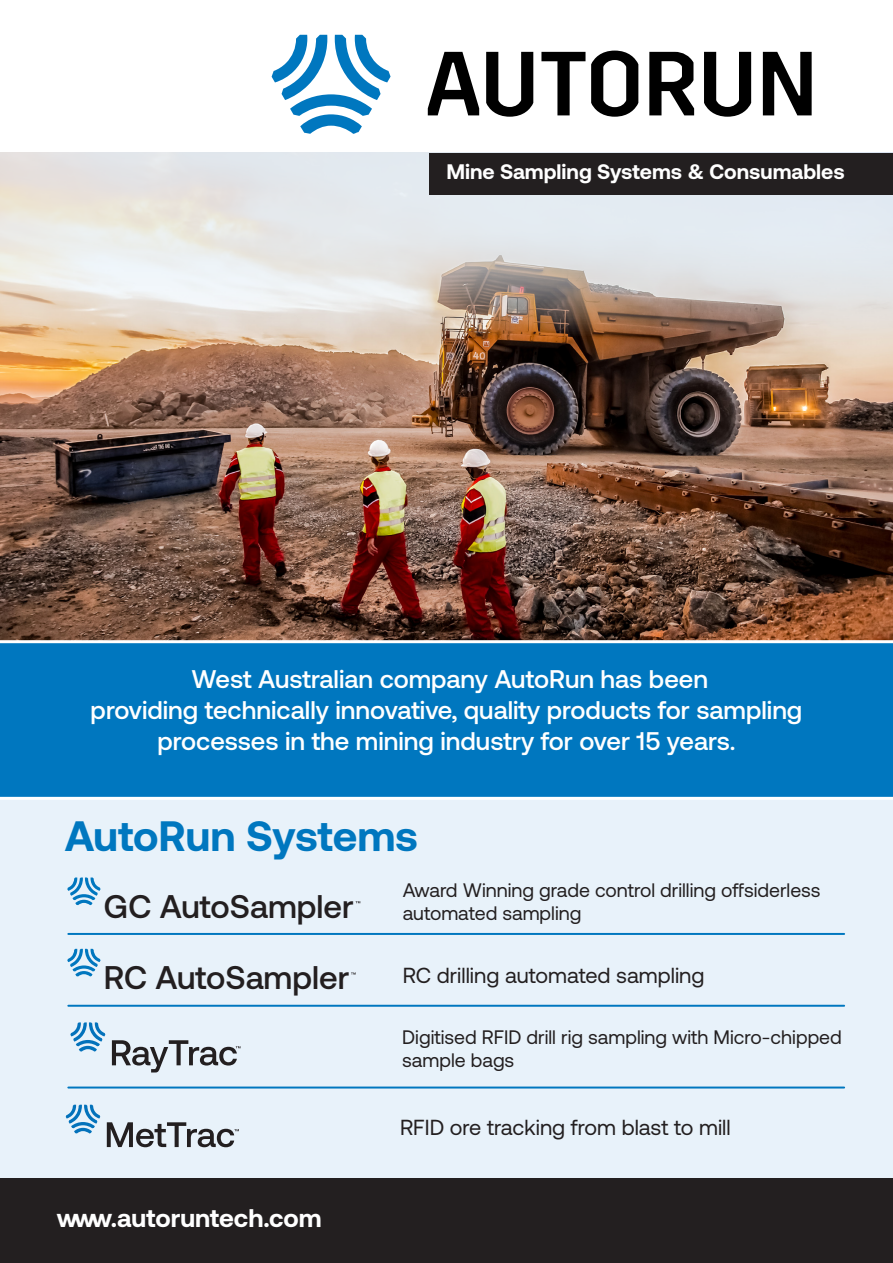
<style>
.page{position:relative;width:893px;height:1263px;background:#fff}
.page>*{position:absolute;margin:0;border:0;box-sizing:border-box;transform-origin:0 0}
.t1{font:700 42.45px "Aeonik";color:#0077bf}
.t2{font:500 32.7px "Aeonik";color:#231f20}
.t3{font:500 25.5px "Aeonik";color:#fff}
.t4{font:700 25.5px "Aeonik";color:#fff}
.t5{font:21.75px "Aeonik";color:#231f20}
.t6{font:700 21px "Aeonik";color:#fff}
.t7{font:19.5px/23.4px "Aeonik";color:#231f20}
</style>
<div class="page">
<div style="left:0;top:798px;width:893px;height:380px;background:#e8f2fa"></div>
<img style="left:0;top:336px;width:893px;height:304px">
<svg style="left:0;top:153px;width:893px;height:183px"></svg>
<svg style="left:272px;top:35px;width:119px;height:99px"></svg>
<svg style="left:428px;top:52px;width:51px;height:63px"></svg>
<svg style="left:486px;top:52px;width:47px;height:65px"></svg>
<svg style="left:541px;top:52px;width:44px;height:63px"></svg>
<svg style="left:591px;top:51px;width:47px;height:66px"></svg>
<svg style="left:649px;top:52px;width:45px;height:63px"></svg>
<svg style="left:704px;top:52px;width:47px;height:65px"></svg>
<svg style="left:763px;top:52px;width:49px;height:63px"></svg>
<div style="left:429px;top:153px;width:464px;height:41px;background:#231f20"></div>
<hr style="left:68px;top:933px;width:776px;height:2px;background:#0077bf">
<svg style="left:70px;top:1022px;width:35px;height:29px"></svg>
<svg style="left:112px;top:1040px;width:128px;height:32px"></svg>
<svg style="left:66px;top:1105px;width:34px;height:28px"></svg>
<svg style="left:107px;top:1122px;width:132px;height:25px"></svg>
<svg style="left:67px;top:949px;width:34px;height:27px"></svg>
<svg style="left:67px;top:877px;width:34px;height:28px"></svg>
<hr style="left:68px;top:1005px;width:776px;height:2px;background:#0077bf">
<hr style="left:68px;top:1086px;width:776px;height:2px;background:#0077bf">
<div style="left:0;top:1178px;width:893px;height:85px;background:#231f20"></div>
<div style="left:0;top:640px;width:893px;height:160px;background:#0077bf"></div>
<p class="t6" style="left:446px;top:160px;width:400px">Mine Sampling Systems &amp; Consumables</p>
<p class="t3" style="left:191px;top:665px;width:518px">West Australian company AutoRun has been</p>
<p class="t3" style="left:91px;top:696px;width:713px">providing technically innovative, quality products for sampling</p>
<p class="t3" style="left:158px;top:726px;width:579px">processes in the mining industry for over 15 years.</p>
<p class="t1" style="left:65px;top:811px;width:355px">AutoRun Systems</p>
<p class="t7" style="left:403px;top:878px;width:419px">Award Winning grade control drilling offsiderless</p>
<p class="t2" style="left:104px;top:888px;width:251px">GC AutoSampler</p>
<p class="t7" style="left:403px;top:901px;width:180px">automated sampling</p>
<p class="t2" style="left:104px;top:959px;width:247px">RC AutoSampler</p>
<p class="t5" style="left:403px;top:964px;width:303px">RC drilling automated sampling</p>
<p class="t7" style="left:402px;top:1025px;width:441px">Digitised RFID drill rig sampling with Micro-chipped sample bags</p>
<p class="t4" style="left:57px;top:1203px;width:266px">www.autoruntech.com</p>
<p class="t5" style="left:400px;top:1115px;width:332px">RFID ore tracking from blast to mill</p>
</div>
